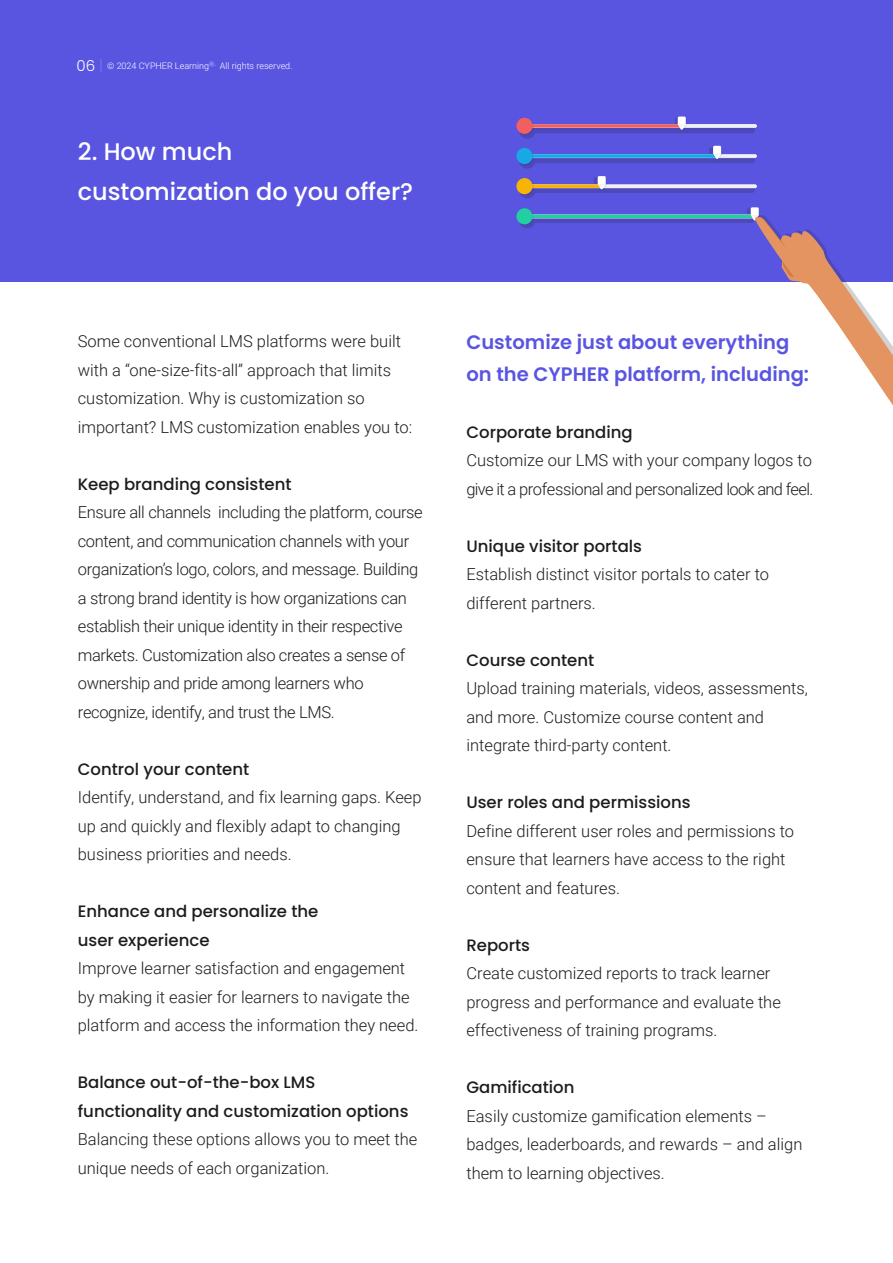
<style>
.page{position:relative;width:893px;height:1263px;background:#fff}
.page>*{position:absolute;margin:0;border:0;box-sizing:border-box;transform-origin:0 0}
.t1{font:500 24px/40.5px "Poppins";color:#fff}
.t2{font:600 19.5px/31.5px "Poppins";color:#5955e2}
.t3{font:300 16.5px/28.5px "Roboto";color:#1c1c1c}
.t4{font:300 16.5px/28.5px "Roboto";letter-spacing:-.02em;color:#1c1c1c}
.t5{font:500 16.5px/28.5px "Poppins";color:#1c1c1c}
.t6{font:300 9px "Roboto";color:#fff}
.s1{font-family:"Poppins";font-size:15px}
.s2{font-family:"Poppins";font-size:15px;color:rgb(255 255 255/.2)}
</style>
<div class="page">
<div style="left:0;top:0;width:893px;height:281px;background:#5955e1"></div>
<hr style="left:524px;top:124px;width:233px;height:4px;background:#dedef1;border-radius:2px">
<svg style="left:519px;top:117px;width:237px;height:22px"></svg>
<svg style="left:518px;top:119px;width:16px;height:16px"></svg>
<div style="left:516px;top:118px;width:17px;height:16px;background:#f06060;border-radius:50%"></div>
<hr style="left:524px;top:155px;width:233px;height:3px;background:#fff;border-radius:2px">
<hr style="left:524px;top:154px;width:233px;height:4px;background:#dedef1;border-radius:2px">
<svg style="left:519px;top:146px;width:237px;height:23px"></svg>
<svg style="left:518px;top:149px;width:16px;height:16px"></svg>
<div style="left:516px;top:148px;width:17px;height:16px;background:#18a9e4;border-radius:50%"></div>
<hr style="left:524px;top:185px;width:233px;height:3px;background:#fff;border-radius:2px">
<hr style="left:524px;top:184px;width:233px;height:4px;background:#dbdbf1;border-radius:2px">
<svg style="left:519px;top:176px;width:237px;height:22px"></svg>
<svg style="left:518px;top:179px;width:16px;height:16px"></svg>
<div style="left:516px;top:178px;width:17px;height:16px;background:#f8b307;border-radius:50%"></div>
<svg style="left:516px;top:208px;width:17px;height:16px"></svg>
<svg style="left:519px;top:207px;width:374px;height:199px"></svg>
<p class="t6" style="left:76px;top:60px;width:217px"><span class="s1">06</span> <span class="s2">|</span> © 2024 CYPHER Learning<sup>Ⓡ.</sup> All rights reserved.</p>
<h1 class="t1" style="left:78px;top:131px;width:337px">2. How much<br>customization do you offer?</h1>
<p class="t3" style="left:78px;top:326px;width:336px">Some conventional LMS platforms were built with a “one-size-fits-all” approach that limits customization. Why is customization so important? LMS customization enables you to:</p>
<p class="t5" style="left:78px;top:470px;width:215px">Keep branding consistent</p>
<p class="t4" style="left:78px;top:497px;width:347px">Ensure all channels including the platform, course content, and communication channels with your organization’s logo, colors, and message. Building a strong brand identity is how organizations can establish their unique identity in their respective markets. Customization also creates a sense of ownership and pride among learners who recognize, identify, and trust the LMS.</p>
<p class="t5" style="left:78px;top:755px;width:173px">Control your content</p>
<p class="t3" style="left:78px;top:782px;width:345px">Identify, understand, and fix learning gaps. Keep up and quickly and flexibly adapt to changing business priorities and needs.</p>
<p class="t5" style="left:78px;top:897px;width:242px">Enhance and personalize the user experience</p>
<p class="t3" style="left:78px;top:953px;width:342px">Improve learner satisfaction and engagement by making it easier for learners to navigate the platform and access the information they need.</p>
<p class="t5" style="left:78px;top:1068px;width:332px">Balance out-of-the-box LMS functionality and customization options</p>
<p class="t3" style="left:78px;top:1124px;width:341px">Balancing these options allows you to meet the unique needs of each organization.</p>
<p class="t2" style="left:466px;top:327px;width:344px">Customize just about everything on the CYPHER platform, including:</p>
<p class="t5" style="left:466px;top:418px;width:168px">Corporate branding</p>
<p class="t4" style="left:466px;top:445px;width:348px">Customize our LMS with your company logos to give it a professional and personalized look and feel.</p>
<p class="t5" style="left:466px;top:532px;width:177px">Unique visitor portals</p>
<p class="t3" style="left:466px;top:559px;width:304px">Establish distinct visitor portals to cater to different partners.</p>
<p class="t5" style="left:466px;top:646px;width:129px">Course content</p>
<p class="t3" style="left:466px;top:673px;width:343px">Upload training materials, videos, assessments, and more. Customize course content and integrate third-party content.</p>
<p class="t5" style="left:466px;top:788px;width:226px">User roles and permissions</p>
<p class="t3" style="left:466px;top:816px;width:329px">Define different user roles and permissions to ensure that learners have access to the right content and features.</p>
<p class="t5" style="left:466px;top:931px;width:65px">Reports</p>
<p class="t3" style="left:466px;top:958px;width:316px">Create customized reports to track learner progress and performance and evaluate the effectiveness of training programs.</p>
<p class="t5" style="left:466px;top:1073px;width:110px">Gamification</p>
<p class="t3" style="left:466px;top:1101px;width:337px">Easily customize gamification elements – badges, leaderboards, and rewards – and align them to learning objectives.</p>
</div>
